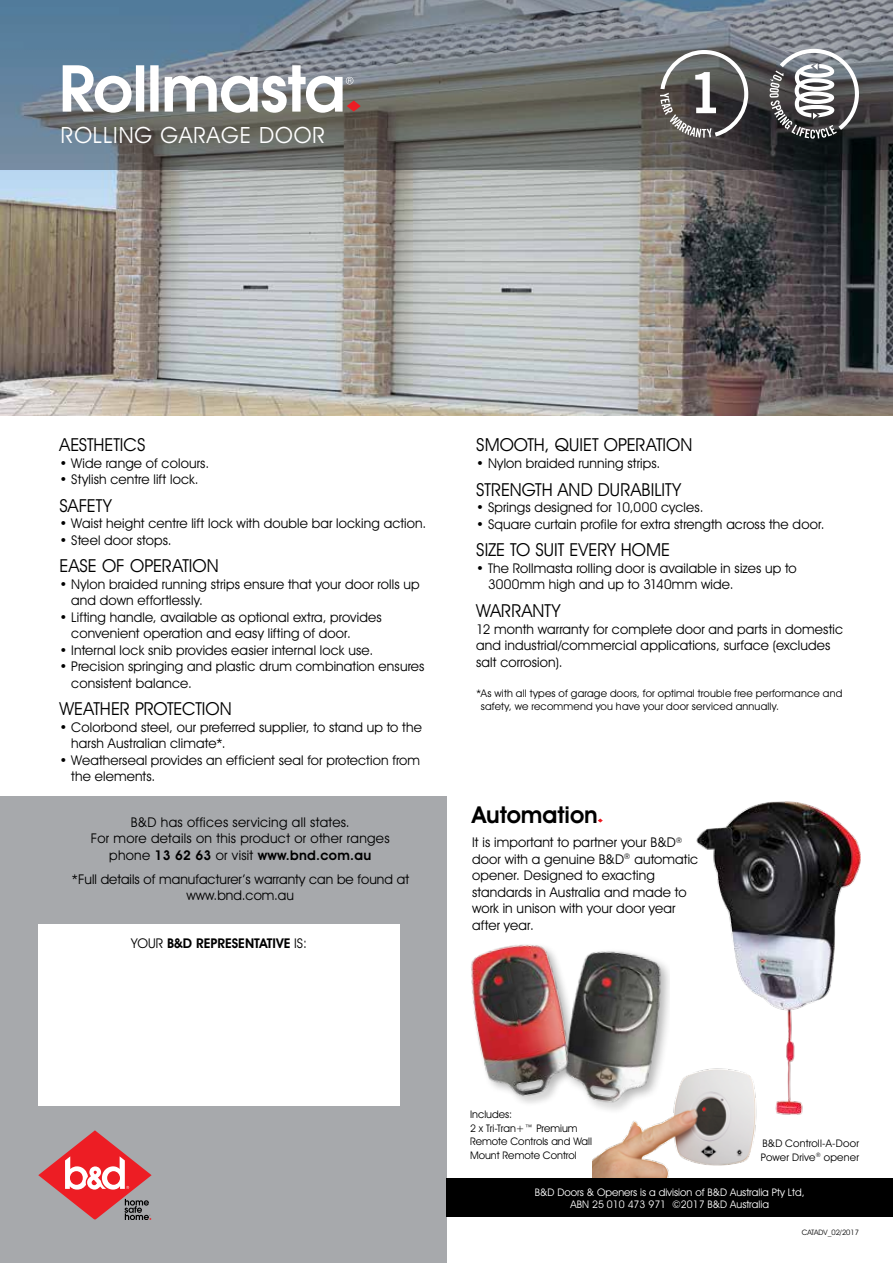
<style>
.page{position:relative;width:893px;height:1263px;background:#fff}
.page>*{position:absolute;margin:0;border:0;box-sizing:border-box;transform-origin:0 0}
.t1{font:600 23.4px "Avant Garde IT Cby BT";letter-spacing:-.005em;color:#000}
.t2{font:22.5px "Avant Garde IT Cby BT";letter-spacing:.04em;color:#fff}
.t3{font:18px "Avant Garde IT Cby BT";color:#000}
.t4{font:13.5px/16.5px "Avant Garde IT Cby BT";letter-spacing:.01em;color:#000}
.t5{font:600 13.5px "Avant Garde IT Cby BT";color:#000}
.t6{font:10.5px/13.5px "Avant Garde IT Cby BT";letter-spacing:.015em;color:#000}
.t7{font:10.5px/12px "Avant Garde IT Cby BT";color:#fff;text-align:center}
.t8{font:7.5px "Avant Garde IT Cby BT";color:#000}
.s1{font-weight:600}
.s2{font-weight:400}
</style>
<div class="page">
<img style="left:0;top:170px;width:893px;height:245px">
<svg style="left:0;top:0;width:893px;height:170px;background:#687178"></svg>
<svg style="left:660px;top:50px;width:88px;height:88px;background:#6d6b6a"></svg>
<svg style="left:769px;top:49px;width:90px;height:90px"></svg>
<div style="left:0;top:797px;width:446px;height:466px;background:#a7a9ac"></div>
<div style="left:446px;top:1178px;width:447px;height:38px;background:#000"></div>
<div style="left:38px;top:924px;width:362px;height:182px;background:#fff"></div>
<svg style="left:38px;top:1130px;width:114px;height:89px"></svg>
<svg style="left:63px;top:65px;width:298px;height:48px"></svg>
<img style="left:696px;top:801px;width:165px;height:314px">
<svg style="left:598px;top:818px;width:5px;height:4px"></svg>
<img style="left:592px;top:1049px;width:183px;height:129px">
<img style="left:577px;top:951px;width:93px;height:180px">
<img style="left:471px;top:944px;width:106px;height:159px">
<h2 class="t2" style="left:61px;top:122px;width:265px">ROLLING GARAGE DOOR</h2>
<h3 class="t3" style="left:60px;top:434px;width:87px">AESTHETICS</h3>
<p class="t4" style="left:60px;top:455px;width:151px">• Wide range of colours.</p>
<p class="t4" style="left:60px;top:471px;width:141px">• Stylish centre lift lock.</p>
<h3 class="t3" style="left:60px;top:494px;width:54px">SAFETY</h3>
<p class="t4" style="left:60px;top:515px;width:368px">• Waist height centre lift lock with double bar locking action.</p>
<p class="t4" style="left:60px;top:532px;width:114px">• Steel door stops.</p>
<h3 class="t3" style="left:60px;top:555px;width:161px">EASE OF OPERATION</h3>
<p class="t4" style="left:71px;top:575px;width:350px;text-indent:-12px">• Nylon braided running strips ensure that your door rolls up and down effortlessly.</p>
<p class="t4" style="left:71px;top:608px;width:312px;text-indent:-12px">• Lifting handle, available as optional extra, provides convenient operation and easy lifting of door.</p>
<p class="t4" style="left:60px;top:641px;width:315px">• Internal lock snib provides easier internal lock use.</p>
<p class="t4" style="left:71px;top:658px;width:355px;text-indent:-12px">• Precision springing and plastic drum combination ensures consistent balance.</p>
<h3 class="t3" style="left:60px;top:698px;width:174px">WEATHER PROTECTION</h3>
<p class="t4" style="left:71px;top:718px;width:352px;text-indent:-12px">• Colorbond steel, our preferred supplier, to stand up to the harsh Australian climate*.</p>
<p class="t4" style="left:71px;top:751px;width:350px;text-indent:-12px">• Weatherseal provides an efficient seal for protection from the elements.</p>
<p class="t4" style="left:91px;top:814px;width:300px;text-align:center">B&amp;D has offices servicing all states.<br>For more details on this product or other ranges phone <span class="s1">13 62 63</span> or visit <span class="s1">www.bnd.com.au</span></p>
<p class="t4" style="left:71px;top:871px;width:339px;text-align:center">*Full details of manufacturer’s warranty can be found at www.bnd.com.au</p>
<p class="t5" style="left:131px;top:935px;width:177px"><span class="s2">YOUR</span> B&amp;D REPRESENTATIVE <span class="s2">IS:</span></p>
<h3 class="t3" style="left:476px;top:434px;width:218px">SMOOTH, QUIET OPERATION</h3>
<p class="t4" style="left:476px;top:455px;width:186px">• Nylon braided running strips.</p>
<h3 class="t3" style="left:476px;top:478px;width:206px">STRENGTH AND DURABILITY</h3>
<p class="t4" style="left:476px;top:499px;width:229px">• Springs designed for 10,000 cycles.</p>
<p class="t4" style="left:476px;top:516px;width:350px">• Square curtain profile for extra strength across the door.</p>
<h3 class="t3" style="left:476px;top:539px;width:195px">SIZE TO SUIT EVERY HOME</h3>
<p class="t4" style="left:488px;top:560px;width:310px;text-indent:-12px">• The Rollmasta rolling door is available in sizes up to<br>3000mm high and up to 3140mm wide.</p>
<h3 class="t3" style="left:476px;top:600px;width:86px">WARRANTY</h3>
<p class="t4" style="left:476px;top:621px;width:368px">12 month warranty for complete door and parts in domestic and industrial/commercial applications, surface (excludes salt corrosion).</p>
<p class="t6" style="left:481px;top:687px;width:363px;line-height:12.6px;text-indent:-5px">*As with all types of garage doors, for optimal trouble free performance and safety, we recommend you have your door serviced annually.</p>
<h1 class="t1" style="left:472px;top:800px;width:127px">Automation</h1>
<p class="t4" style="left:472px;top:834px;width:228px">It is important to partner your B&amp;D<sup>® </sup>door with a genuine B&amp;D<sup>®</sup> automatic opener. Designed to exacting standards in Australia and made to work in unison with your door year after year.</p>
<p class="t6" style="left:470px;top:1107px;width:123px">Includes:<br>2 x Tri-Tran+™ Premium<br>Remote Controls and Wall<br>Mount Remote Control</p>
<p class="t6" style="left:761px;top:1136px;width:99px">B&amp;D Controll-A-Door<br>Power Drive<sup>®</sup> opener</p>
<p class="t7" style="left:535px;top:1186px;width:271px">B&amp;D Doors &amp; Openers is a division of B&amp;D Australia Pty Ltd,<br>ABN 25 010 473 971 ©2017 B&amp;D Australia</p>
<p class="t8" style="left:802px;top:1227px;width:59px">CATADV_02/2017</p>
</div>
